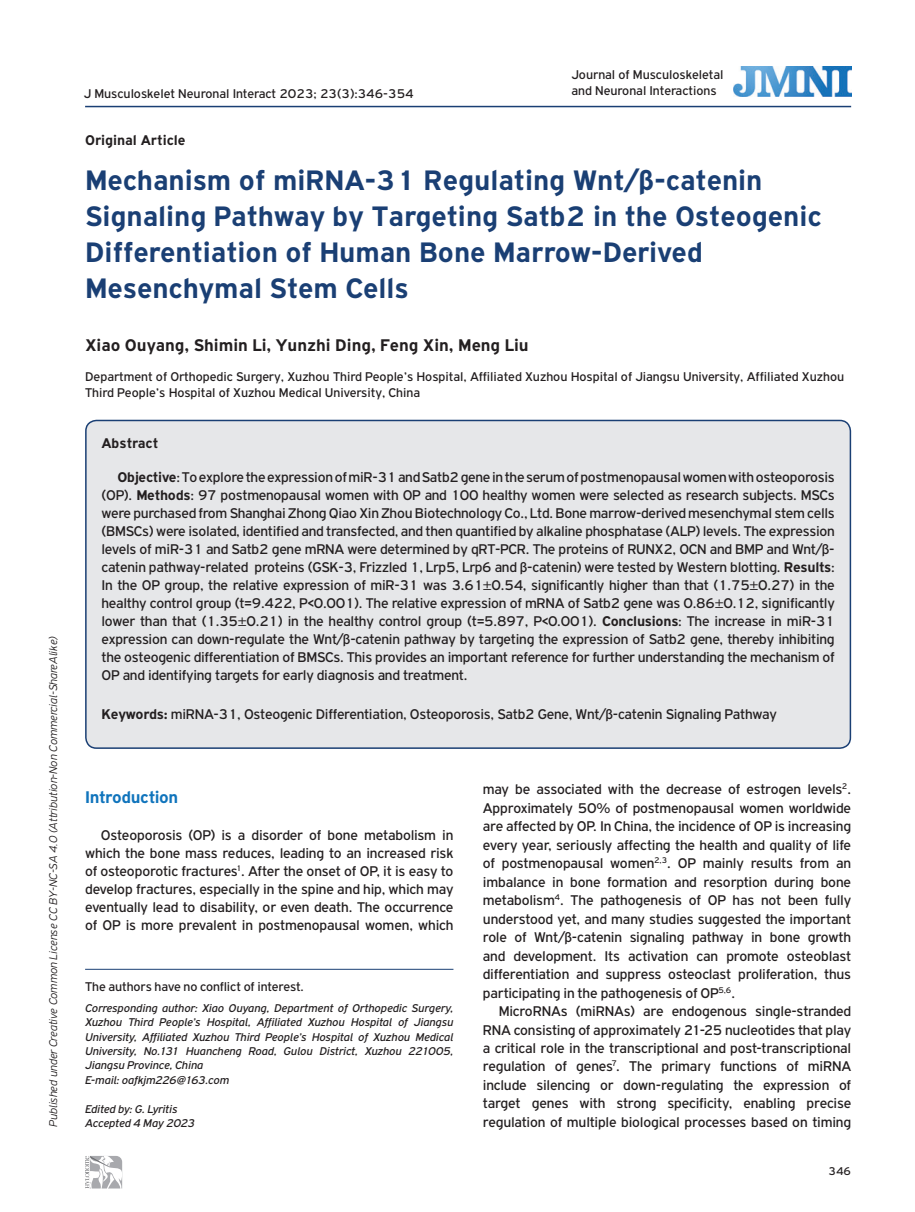
<style>
.page{position:relative;width:915px;height:1212px;background:#fff}
.page>*{position:absolute;margin:0;border:0;box-sizing:border-box;transform-origin:0 0}
.BASIC_TITLE{font:700 30px/36px "PF Highway Gothic";color:#1a3f74}
.AUTHOR{font:700 18px "PF Highway Gothic";color:#231f20}
.TITLE_BOLD{font:700 18px "PF Highway Gothic";letter-spacing:-.02em;color:#1074bc}
.TEXT_BASIC{font:15px/18.5px "PF Highway Gothic";letter-spacing:-.01em;color:#231f20;text-align:justify}
.TEXT_ABSTRACT{font:15px/18px "PF Highway Gothic";letter-spacing:-.015em;color:#231f20;text-align:justify}
.TEXT_KEYWORDS{font:15px "PF Highway Gothic";letter-spacing:-.015em;color:#231f20}
.TYPE_OF_ARTICLE{font:700 15px "PF Highway Gothic";color:#231f20}
.TITLE_ABSTRACT{font:700 15px "PF Highway Gothic";color:#231f20}
.TITLE_ADDRESS{font:13.5px/16.2px "PF Highway Gothic";color:#231f20}
.CONFLICT_OF_INTEREST{font:13.5px "PF Highway Gothic";letter-spacing:-.01em;color:#231f20}
.CORRESPONDING_AUTHOR{font:italic 12px/14.4px "PF Highway Gothic";letter-spacing:-.01em;color:#231f20;text-align:justify}
.t1{font:italic 300 12px "PF Highway Gothic";color:#231f20}
.t2{font:12px "PF Highway Gothic";color:#231f20}
.s1{font-weight:700}
.s2{font-family:"Myriad Pro"}
</style>
<div class="page">
<hr style="left:85px;top:106px;width:765px;height:1px;background:#1a3f74">
<div style="left:86px;top:420px;width:764px;height:328px;background:#e6e7e9;border-radius:11px"></div>
<div style="left:85px;top:420px;width:765px;height:329px;border:2px solid #1a3f74;border-radius:11px"></div>
<hr style="left:85px;top:969px;width:368px;height:1px;background:#1a3f74">
<img style="left:733px;top:66px;width:118px;height:31px">
<svg style="left:85px;top:1156px;width:38px;height:33px"></svg>
<p class="t1" style="left:47px;top:1127px;width:492px;rotate:-90deg">Published under Creative Common License CC BY-NC-SA 4.0 (Attribution-Non Commercial-ShareAlike)</p>
<p class="TITLE_ADDRESS" style="left:571px;top:66px;width:153px">Journal of Musculoskeletal</p>
<p class="TITLE_ADDRESS" style="left:84px;top:85px;width:331px">J Musculoskelet Neuronal Interact 2023; 23(3):346-354</p>
<p class="TITLE_ADDRESS" style="left:571px;top:82px;width:146px">and Neuronal Interactions</p>
<p class="TYPE_OF_ARTICLE" style="left:85px;top:132px;width:102px">Original Article</p>
<p class="BASIC_TITLE" style="left:85px;top:162px;width:737px">Mechanism of miRNA-31 Regulating Wnt/β-catenin Signaling Pathway by Targeting Satb2 in the Osteogenic Differentiation of Human Bone Marrow-Derived Mesenchymal Stem Cells</p>
<p class="AUTHOR" style="left:85px;top:335px;width:445px">Xiao Ouyang, Shimin Li, Yunzhi Ding, Feng Xin, Meng Liu</p>
<p class="TITLE_ADDRESS" style="left:85px;top:368px;width:760px">Department of Orthopedic Surgery, Xuzhou Third People’s Hospital, Affiliated Xuzhou Hospital of Jiangsu University, Affiliated Xuzhou<br>Third People’s Hospital of Xuzhou Medical University, China</p>
<p class="TITLE_ABSTRACT" style="left:101px;top:435px;width:58px">Abstract</p>
<p class="TEXT_ABSTRACT" style="left:101px;top:468px;width:734px;text-indent:16px"><span class="s1">Objective</span>: To explore the expression of miR-31 and Satb2 gene in the serum of postmenopausal women with osteoporosis (OP). <span class="s1">Methods</span>: 97 postmenopausal women with OP and 100 healthy women were selected as research subjects. MSCs were purchased from Shanghai Zhong Qiao Xin Zhou Biotechnology Co., Ltd. Bone marrow-derived mesenchymal stem cells (BMSCs) were isolated, identified and transfected, and then quantified by alkaline phosphatase (ALP) levels. The expression levels of miR-31 and Satb2 gene mRNA were determined by qRT-PCR. The proteins of RUNX2, OCN and BMP and Wnt/β&shy;catenin pathway-related proteins (GSK-3, Frizzled 1, Lrp5, Lrp6 and β-catenin) were tested by Western blotting. <span class="s1">Results</span>:<br>In the OP group, the relative expression of miR-31 was 3.61<span class="s2">±</span>0.54, significantly higher than that (1.75<span class="s2">±</span>0.27) in the healthy control group (t=9.422, P&lt;0.001). The relative expression of mRNA of Satb2 gene was 0.86<span class="s2">±</span>0.12, significantly lower than that (1.35<span class="s2">±</span>0.21) in the healthy control group (t=5.897, P&lt;0.001). <span class="s1">Conclusions</span>: The increase in miR-31 expression can down-regulate the Wnt/β-catenin pathway by targeting the expression of Satb2 gene, thereby inhibiting the osteogenic differentiation of BMSCs. This provides an important reference for further understanding the mechanism of OP and identifying targets for early diagnosis and treatment.</p>
<p class="TEXT_KEYWORDS" style="left:101px;top:706px;width:676px"><span class="s1">Keywords:</span> miRNA-31, Osteogenic Differentiation, Osteoporosis, Satb2 Gene, Wnt/β-catenin Signaling Pathway</p>
<p class="TITLE_BOLD" style="left:85px;top:787px;width:95px">Introduction</p>
<p class="TEXT_BASIC" style="left:85px;top:826px;width:370px;line-height:18px;text-indent:16px">Osteoporosis (OP) is a disorder of bone metabolism in which the bone mass reduces, leading to an increased risk of osteoporotic fractures<sup>1</sup>. After the onset of OP, it is easy to develop fractures, especially in the spine and hip, which may eventually lead to disability, or even death. The occurrence of OP is more prevalent in postmenopausal women, which</p>
<p class="CONFLICT_OF_INTEREST" style="left:85px;top:979px;width:220px">The authors have no conflict of interest.</p>
<p class="CORRESPONDING_AUTHOR" style="left:85px;top:1000px;width:370px">Corresponding author: Xiao Ouyang, Department of Orthopedic Surgery, Xuzhou Third People’s Hospital, Affiliated Xuzhou Hospital of Jiangsu University, Affiliated Xuzhou Third People’s Hospital of Xuzhou Medical University, No.131 Huancheng Road, Gulou District, Xuzhou 221005, Jiangsu Province, China</p>
<p class="CORRESPONDING_AUTHOR" style="left:85px;top:1072px;width:145px">E-mail: oafkjm226@163.com</p>
<p class="CORRESPONDING_AUTHOR" style="left:85px;top:1101px;width:94px">Edited by: G. Lyritis</p>
<p class="CORRESPONDING_AUTHOR" style="left:85px;top:1116px;width:111px">Accepted 4 May 2023</p>
<p class="TEXT_BASIC" style="left:482px;top:780px;width:370px">may be associated with the decrease of estrogen levels<sup>2</sup>.<br>Approximately 50% of postmenopausal women worldwide are affected by OP. In China, the incidence of OP is increasing every year, seriously affecting the health and quality of life of postmenopausal women<sup>2,3</sup>. OP mainly results from an imbalance in bone formation and resorption during bone metabolism<sup>4</sup>. The pathogenesis of OP has not been fully understood yet, and many studies suggested the important role of Wnt/β-catenin signaling pathway in bone growth and development. Its activation can promote osteoblast differentiation and suppress osteoclast proliferation, thus participating in the pathogenesis of OP<sup>5,6</sup>.</p>
<p class="TEXT_BASIC" style="left:482px;top:1002px;width:370px;text-indent:16px">MicroRNAs (miRNAs) are endogenous single-stranded RNA consisting of approximately 21-25 nucleotides that play a critical role in the transcriptional and post-transcriptional regulation of genes<sup>7</sup>. The primary functions of miRNA include silencing or down-regulating the expression of target genes with strong specificity, enabling precise regulation of multiple biological processes based on timing</p>
<p class="t2" style="left:828px;top:1165px;width:24px">346</p>
</div>
